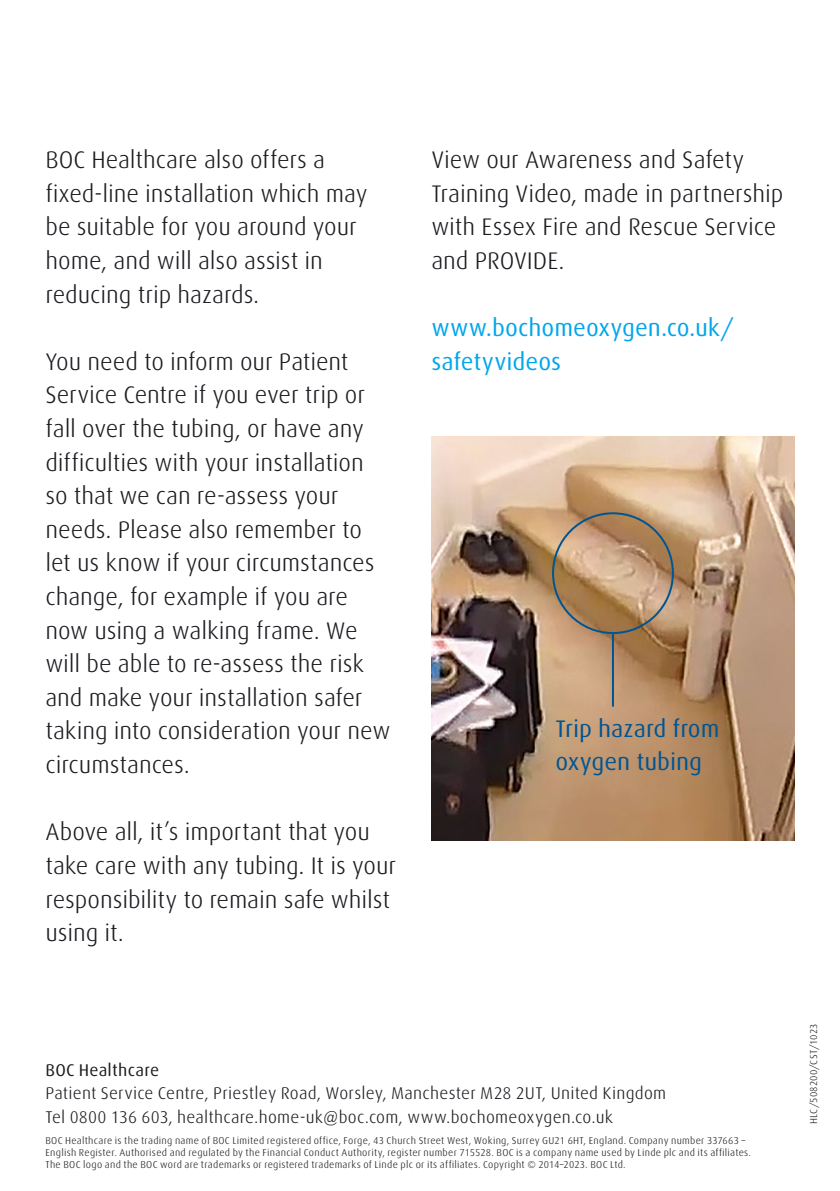
<style>
.page{position:relative;width:840px;height:1191px;background:#fff}
.page>*{position:absolute;margin:0;border:0;box-sizing:border-box;transform-origin:0 0}
.t1{font:300 24px/33.6px "Linde Dax Global";letter-spacing:-.005em;color:#1b1c20}
.t2{font:24px/33.6px "Linde Dax Global";color:#00a6eb}
.t3{font:24px/33.6px "Linde Dax Global";letter-spacing:-.005em;color:#005592}
.t4{font:300 17px/23.8px "Linde Dax Global";letter-spacing:.01em;color:#1b1c20}
.t5{font:17px "Linde Dax Global";letter-spacing:.015em;color:#1b1c20}
.t6{font:300 10px/12px "Linde Dax Global";letter-spacing:.025em;color:#1b1c20}
</style>
<div class="page">
<img style="left:431px;top:437px;width:363px;height:403px">
<div style="left:551px;top:512px;width:122px;height:122px;border:2px solid #005592;border-radius:50%"></div>
<hr style="left:611px;top:634px;width:2px;height:72px;background:#005592">
<p class="t1" style="left:45px;top:143px;width:323px">BOC Healthcare also offers a fixed-line installation which may be suitable for you around your home, and will also assist in reducing trip hazards.</p>
<p class="t1" style="left:45px;top:345px;width:346px">You need to inform our Patient<br>Service Centre if you ever trip or fall over the tubing, or have any difficulties with your installation so that we can re-assess your needs. Please also remember to let us know if your circumstances change, for example if you are now using a walking frame. We will be able to re-assess the risk and make your installation safer taking into consideration your new circumstances.</p>
<p class="t1" style="left:45px;top:815px;width:352px">Above all, it’s important that you take care with any tubing. It is your responsibility to remain safe whilst using it.</p>
<p class="t1" style="left:431px;top:143px;width:353px">View our Awareness and Safety<br>Training Video, made in partnership with Essex Fire and Rescue Service and PROVIDE.</p>
<p class="t2" style="left:431px;top:311px;width:304px">www.bochomeoxygen.co.uk/ safetyvideos</p>
<p class="t3" style="left:555px;top:711px;width:166px">Trip hazard from oxygen tubing</p>
<p class="t5" style="left:45px;top:1059px;width:115px">BOC Healthcare</p>
<p class="t4" style="left:45px;top:1081px;width:622px">Patient Service Centre, Priestley Road, Worsley, Manchester M28 2UT, United Kingdom<br>Tel 0800 136 603, healthcare.home-uk@boc.com, www.bochomeoxygen.co.uk</p>
<p class="t6" style="left:45px;top:1134px;width:706px">BOC Healthcare is the trading name of BOC Limited registered office, Forge, 43 Church Street West, Woking, Surrey GU21 6HT, England. Company number 337663 –<br>English Register. Authorised and regulated by the Financial Conduct Authority, register number 715528. BOC is a company name used by Linde plc and its affiliates.<br>The BOC logo and the BOC word are trademarks or registered trademarks of Linde plc or its affiliates. Copyright © 2014–2023. BOC Ltd.</p>
<p class="t6" style="left:807px;top:1124px;width:102px;rotate:-90deg">HLC/508200/CST/1023</p>
</div>
